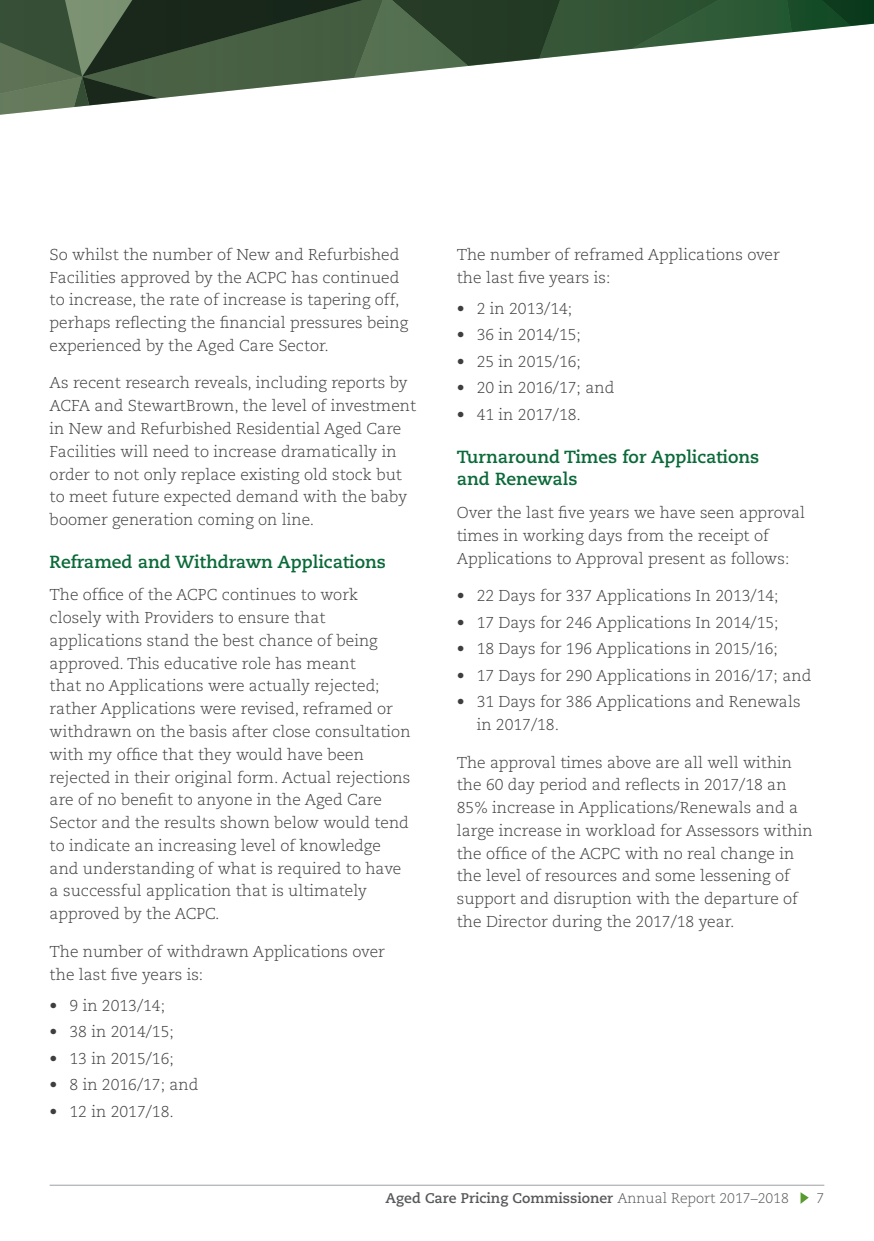
<style>
.page{position:relative;width:874px;height:1241px;background:#fff}
.page>*{position:absolute;margin:0;border:0;box-sizing:border-box;transform-origin:0 0}
.Heading_L3{font:700 17.5px/22.8px "Caecilia";color:#0a6938}
.Body_Text{font:300 15.75px/22.8px "Caecilia";color:#3e3e3f}
.Body_Text_before_bul{font:300 15.75px/22.8px "Caecilia";color:#3e3e3f}
.t1{font:700 14px "Caecilia";color:#57585a}
.t2{font:300 14px "Caecilia";color:#57585a}
.s1{font-weight:300}
</style>
<div class="page">
<hr style="left:50px;top:1184px;width:773px;height:1px;background:#9d9fa2">
<svg style="left:800px;top:1192px;width:8px;height:11px"></svg>
<svg style="left:0;top:0;width:873px;height:115px"></svg>
<p class="Body_Text" style="left:50px;top:243px;width:360px">So whilst the number of New and Refurbished Facilities approved by the ACPC has continued to increase, the rate of increase is tapering off, perhaps reflecting the financial pressures being experienced by the Aged Care Sector.</p>
<p class="Body_Text" style="left:50px;top:372px;width:368px">As recent research reveals, including reports by ACFA and StewartBrown, the level of investment in New and Refurbished Residential Aged Care Facilities will need to increase dramatically in order to not only replace existing old stock but to meet future expected demand with the baby boomer generation coming on line.</p>
<p class="Heading_L3" style="left:50px;top:550px;width:337px">Reframed and Withdrawn Applications</p>
<p class="Body_Text" style="left:50px;top:584px;width:362px">The office of the ACPC continues to work closely with Providers to ensure that applications stand the best chance of being approved. This educative role has meant<br>that no Applications were actually rejected; rather Applications were revised, reframed or withdrawn on the basis after close consultation with my office that they would have been rejected in their original form. Actual rejections are of no benefit to anyone in the Aged Care Sector and the results shown below would tend to indicate an increasing level of knowledge and understanding of what is required to have a successful application that is ultimately approved by the ACPC.</p>
<p class="Body_Text_before_bul" style="left:50px;top:940px;width:336px">The number of withdrawn Applications over the last five years is:</p>
<p class="Body_Text" style="left:50px;top:994px;width:117px">• 9 in 2013/14;</p>
<p class="Body_Text" style="left:50px;top:1020px;width:126px">• 38 in 2014/15;</p>
<p class="Body_Text" style="left:50px;top:1047px;width:126px">• 13 in 2015/16;</p>
<p class="Body_Text" style="left:50px;top:1073px;width:150px">• 8 in 2016/17; and</p>
<p class="Body_Text" style="left:50px;top:1100px;width:126px">• 12 in 2017/18.</p>
<p class="Body_Text_before_bul" style="left:456px;top:243px;width:324px">The number of reframed Applications over the last five years is:</p>
<p class="Body_Text" style="left:456px;top:297px;width:117px">• 2 in 2013/14;</p>
<p class="Body_Text" style="left:456px;top:324px;width:126px">• 36 in 2014/15;</p>
<p class="Body_Text" style="left:456px;top:350px;width:126px">• 25 in 2015/16;</p>
<p class="Body_Text" style="left:456px;top:377px;width:159px">• 20 in 2016/17; and</p>
<p class="Body_Text" style="left:456px;top:403px;width:126px">• 41 in 2017/18.</p>
<p class="Heading_L3" style="left:456px;top:445px;width:304px">Turnaround Times for Applications and Renewals</p>
<p class="Body_Text" style="left:456px;top:501px;width:349px">Over the last five years we have seen approval times in working days from the receipt of<br>Applications to Approval present as follows:</p>
<p class="Body_Text" style="left:456px;top:584px;width:323px">• 22 Days for 337 Applications In 2013/14;</p>
<p class="Body_Text" style="left:456px;top:611px;width:323px">• 17 Days for 246 Applications In 2014/15;</p>
<p class="Body_Text" style="left:456px;top:637px;width:322px">• 18 Days for 196 Applications in 2015/16;</p>
<p class="Body_Text" style="left:456px;top:664px;width:356px">• 17 Days for 290 Applications in 2016/17; and</p>
<p class="Body_Text" style="left:476px;top:690px;width:325px;text-indent:-20px">• 31 Days for 386 Applications and Renewals in 2017/18.</p>
<p class="Body_Text" style="left:456px;top:751px;width:357px">The approval times above are all well within the 60 day period and reflects in 2017/18 an 85% increase in Applications/Renewals and a large increase in workload for Assessors within the office of the ACPC with no real change in the level of resources and some lessening of support and disruption with the departure of the Director during the 2017/18 year.</p>
<p class="t1" style="left:385px;top:1189px;width:404px">Aged Care Pricing Commissioner <span class="s1">Annual Report 2017–2018</span></p>
<p class="t2" style="left:816px;top:1189px;width:9px">7</p>
</div>
